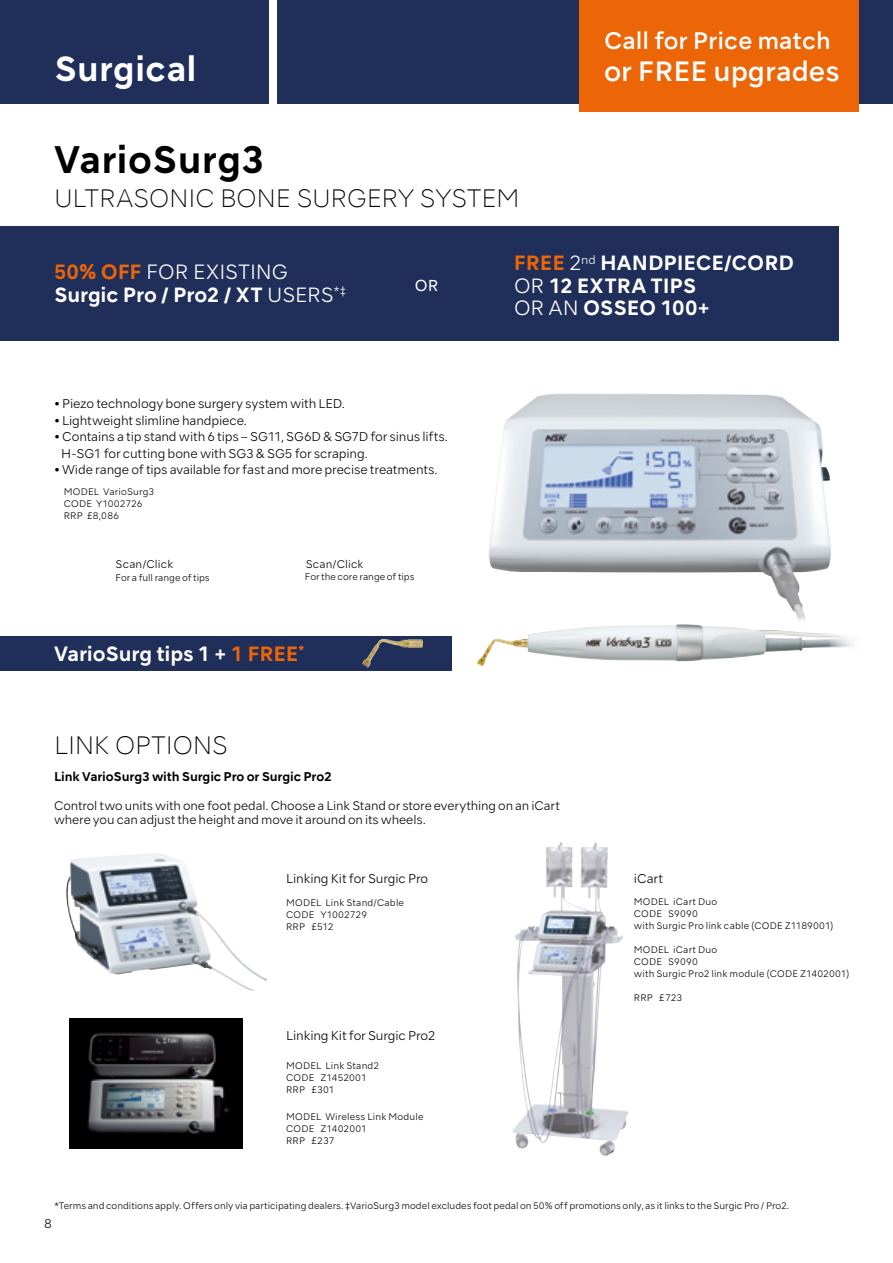
<style>
.page{position:relative;width:893px;height:1263px;background:#fff}
.page>*{position:absolute;margin:0;border:0;box-sizing:border-box;transform-origin:0 0}
.t1{font:700 36.3px "NSKTSRE";color:#000}
.t2{font:700 33px "NSKTSRE";letter-spacing:.005em;color:#fff}
.t3{font:500 26.4px "NSKTSRE";color:#fff}
.t4{font:200 24px "NSKTSRE";letter-spacing:-.01em;color:#000}
.t5{font:500 22.65px "NSKTSRE";color:#fff}
.t6{font:700 19.5px/22.5px "NSKTSRE";letter-spacing:-.01em;color:#fff}
.t7{font:15px "NSKTSRE";color:#fff}
.t8{font:300 12px/16.5px "NSKTSRE";letter-spacing:-.01em;color:#000}
.t9{font:700 12px "NSKTSRE";letter-spacing:-.015em;color:#000}
.t10{font:300 11.7px/14.2px "NSKTSRE";letter-spacing:-.01em;color:#000}
.t11{font:300 10.5px "NSKTSRE";letter-spacing:.015em;color:#000}
.t12{font:300 9px/12px "NSKTSRE";letter-spacing:.01em;color:#000}
.s1{color:#ec6608}
.s2{font-weight:300}
</style>
<div class="page">
<div style="left:0;top:0;width:893px;height:104px;background:#202f5a"></div>
<img style="left:66px;top:853px;width:201px;height:138px">
<img style="left:512px;top:845px;width:114px;height:311px">
<div style="left:0;top:636px;width:452px;height:34px;background:#202f5a"></div>
<img style="left:489px;top:393px;width:342px;height:227px">
<img style="left:477px;top:624px;width:325px;height:43px">
<div style="left:0;top:226px;width:839px;height:114px;background:#202f5a"></div>
<img style="left:70px;top:1018px;width:172px;height:130px">
<img style="left:362px;top:639px;width:61px;height:29px">
<div style="left:269px;top:0;width:7px;height:111px;background:#fff"></div>
<hr style="left:892px;top:612px;width:1px;height:34px;background:#202f5a">
<div style="left:580px;top:0;width:279px;height:111px;background:#ec6608"></div>
<h2 class="t2" style="left:54px;top:46px;width:144px">Surgical</h2>
<h1 class="t1" style="left:54px;top:135px;width:212px">VarioSurg3</h1>
<h3 class="t4" style="left:54px;top:182px;width:467px">ULTRASONIC BONE SURGERY SYSTEM</h3>
<h3 class="t5" style="left:604px;top:25px;width:228px">Call for Price match</h3>
<h3 class="t3" style="left:604px;top:53px;width:237px">or FREE upgrades</h3>
<h3 class="t6" style="left:54px;top:261px;width:294px"><span class="s1">50% OFF</span> <span class="s2">FOR EXISTING<br></span>Surgic Pro / Pro2 / XT <span class="s2">USERS</span><sup>*‡</sup></h3>
<h3 class="t7" style="left:415px;top:275px;width:25px">OR</h3>
<h3 class="t8" style="left:54px;top:395px;width:293px">• Piezo technology bone surgery system with LED.</h3>
<h3 class="t8" style="left:54px;top:412px;width:195px">• Lightweight slimline handpiece.</h3>
<h3 class="t8" style="left:61px;top:428px;width:388px;text-indent:-7px">• Contains a tip stand with 6 tips – SG11, SG6D &amp; SG7D for sinus lifts.<br>H-SG1 for cutting bone with SG3 &amp; SG5 for scraping.</h3>
<h3 class="t8" style="left:54px;top:461px;width:385px">• Wide range of tips available for fast and more precise treatments.</h3>
<p class="t12" style="left:64px;top:485px;width:92px">MODEL VarioSurg3<br>CODE Y1002726<br>RRP £8,086</p>
<p class="t11" style="left:115px;top:557px;width:59px">Scan/Click</p>
<p class="t12" style="left:115px;top:572px;width:96px">For a full range of tips</p>
<p class="t11" style="left:306px;top:557px;width:59px">Scan/Click</p>
<p class="t12" style="left:305px;top:570px;width:111px">For the core range of tips</p>
<h3 class="t6" style="left:54px;top:642px;width:252px">VarioSurg tips 1 + <span class="s1">1 FREE</span><sup>*</sup></h3>
<h3 class="t4" style="left:54px;top:729px;width:175px">LINK OPTIONS</h3>
<h3 class="t6" style="left:514px;top:252px;width:282px"><span class="s1">FREE</span> <span class="s2">2</span><sup>nd</sup> HANDPIECE/CORD<br><span class="s2">OR</span> 12 EXTRA TIPS<br><span class="s2">OR AN</span> OSSEO 100+</h3>
<h3 class="t9" style="left:54px;top:769px;width:279px">Link VarioSurg3 with Surgic Pro or Surgic Pro2</h3>
<p class="t10" style="left:54px;top:798px;width:508px">Control two units with one foot pedal. Choose a Link Stand or store everything on an iCart where you can adjust the height and move it around on its wheels.</p>
<h3 class="t8" style="left:286px;top:870px;width:143px">Linking Kit for Surgic Pro</h3>
<p class="t12" style="left:286px;top:896px;width:119px">MODEL Link Stand/Cable<br>CODE Y1002729<br>RRP £512</p>
<h3 class="t8" style="left:286px;top:1027px;width:151px">Linking Kit for Surgic Pro2</h3>
<p class="t12" style="left:286px;top:1059px;width:94px">MODEL Link Stand2<br>CODE Z1452001<br>RRP £301</p>
<p class="t12" style="left:286px;top:1110px;width:139px">MODEL Wireless Link Module<br>CODE Z1402001<br>RRP £237</p>
<h3 class="t8" style="left:634px;top:870px;width:31px">iCart</h3>
<p class="t12" style="left:634px;top:896px;width:201px">MODEL iCart Duo<br>CODE S9090<br>with Surgic Pro link cable (CODE Z1189001)</p>
<p class="t12" style="left:634px;top:944px;width:217px">MODEL iCart Duo<br>CODE S9090<br>with Surgic Pro2 link module (CODE Z1402001)</p>
<p class="t12" style="left:634px;top:992px;width:50px">RRP £723</p>
<p class="t12" style="left:54px;top:1199px;width:736px">*Terms and conditions apply. Offers only via participating dealers. ‡VarioSurg3 model excludes foot pedal on 50% off promotions only, as it links to the Surgic Pro / Pro2.</p>
<h3 class="t8" style="left:44px;top:1215px;width:9px">8</h3>
</div>
